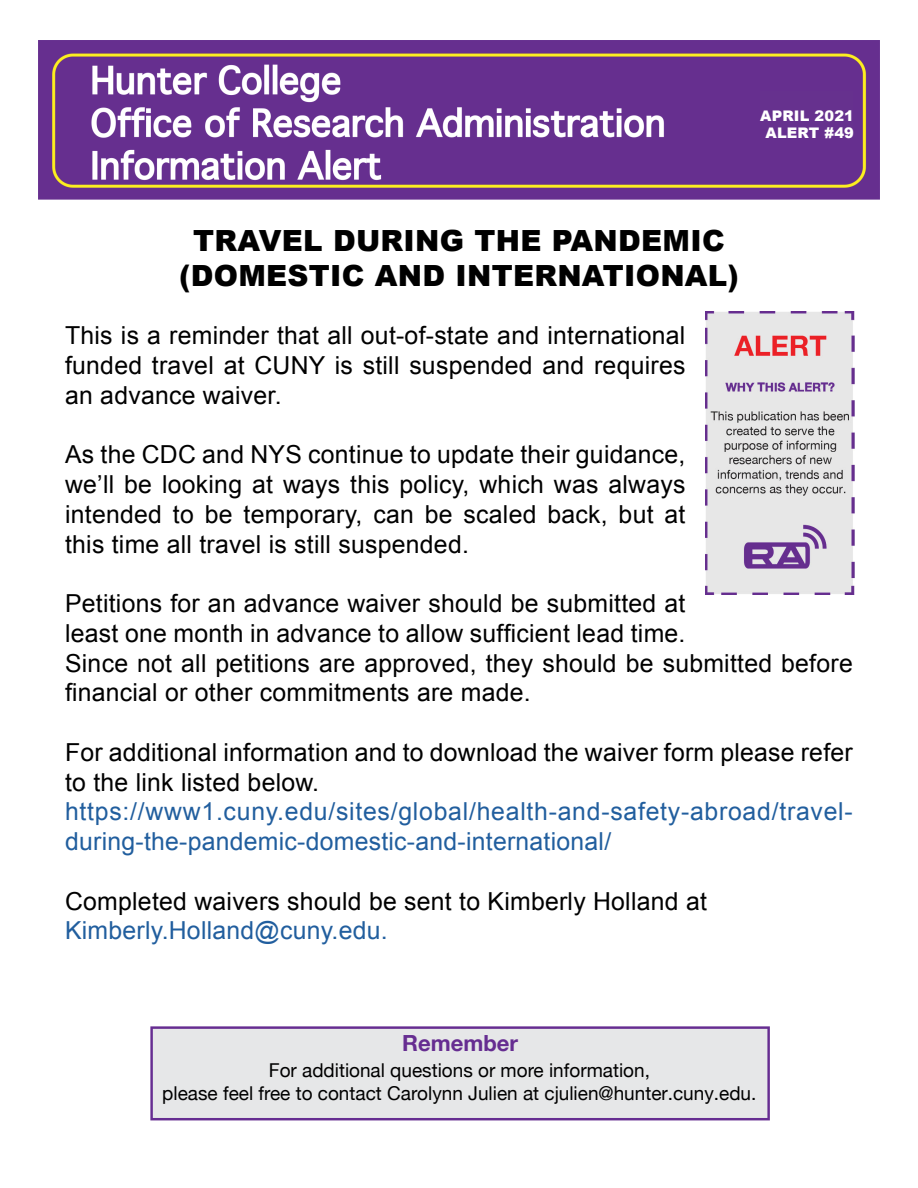
<style>
.page{position:relative;width:918px;height:1188px;background:#fff}
.page>*{position:absolute;margin:0;border:0;box-sizing:border-box;transform-origin:0 0}
.t1{font:900 29.25px/35px "Arial";letter-spacing:.01em;color:#000;text-align:center}
.t2{font:24.75px/29.7px "Arial";letter-spacing:.01em;color:#000;text-align:justify}
.t3{font:24.75px/29.7px "Arial";letter-spacing:.03em;color:#215e9e}
.t4{font:24.75px "Arial";letter-spacing:.01em;color:#215e9e}
.t5{font:700 22.2px "Helvetica Neue";color:#662d91}
.t6{font:19.05px/22.8px "Helvetica Neue";color:#000;text-align:center}
.t7{font:900 14.55px/17.5px "Arial";letter-spacing:.01em;color:#fff;text-align:center}
</style>
<div class="page">
<img style="left:38px;top:40px;width:841px;height:159px">
<div style="left:760px;top:92px;width:92px;height:37px;background:#66318e"></div>
<div style="left:150px;top:1026px;width:620px;height:94px;background:#e6e7e8"></div>
<img style="left:705px;top:311px;width:149px;height:284px">
<p class="t7" style="left:760px;top:106px;width:95px">APRIL 2021<br>ALERT #49</p>
<p class="t1" style="left:179px;top:222px;width:561px">TRAVEL DURING THE PANDEMIC (DOMESTIC AND INTERNATIONAL)</p>
<p class="t2" style="left:65px;top:321px;width:622px">This is a reminder that all out-of-state and international funded travel at CUNY is still suspended and requires an advance waiver.</p>
<p class="t2" style="left:65px;top:440px;width:622px">As the CDC and NYS continue to update their guidance, we’ll be looking at ways this policy, which was always intended to be temporary, can be scaled back, but at this time all travel is still suspended.</p>
<p class="t2" style="left:65px;top:589px;width:789px;text-align:left">Petitions for an advance waiver should be submitted at<br>least one month in advance to allow sufficient lead time.<br>Since not all petitions are approved, they should be submitted before financial or other commitments are made.</p>
<p class="t2" style="left:65px;top:737px;width:789px">For additional information and to download the waiver form please refer to the link listed below.</p>
<p class="t3" style="left:65px;top:797px;width:789px">https://www1.cuny.edu/sites/global/health-and-safety-abroad/travel&shy;during-the-pandemic-domestic-and-international/</p>
<p class="t2" style="left:65px;top:886px;width:643px">Completed waivers should be sent to Kimberly Holland at</p>
<p class="t4" style="left:65px;top:917px;width:324px">Kimberly.Holland@cuny.edu.</p>
<p class="t5" style="left:402px;top:1029px;width:118px">Remember</p>
<p class="t6" style="left:162px;top:1058px;width:596px">For additional questions or more information,<br>please feel free to contact Carolynn Julien at cjulien@hunter.cuny.edu.</p>
</div>
